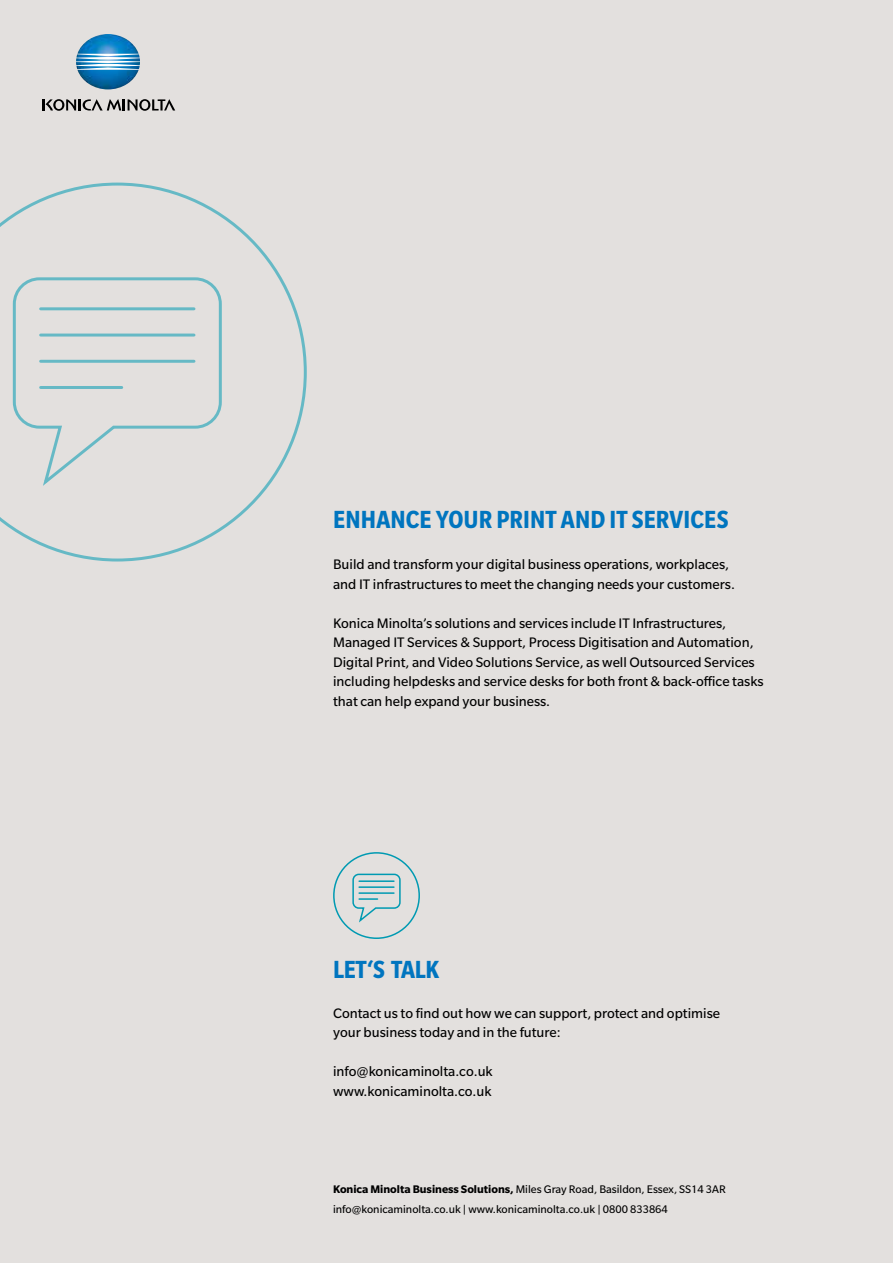
<style>
.page{position:relative;width:893px;height:1263px;background:#e3e0de}
.page>*{position:absolute;margin:0;border:0;box-sizing:border-box;transform-origin:0 0}
.t1{font:700 condensed 27px "Slate Pro";color:#0075bf}
.t2{font:15px/19.5px "Slate Pro";color:#000}
.t3{font:12px/19.5px "Slate Pro";color:#000}
.s1{font-weight:700}
</style>
<div class="page">
<img style="left:76px;top:34px;width:64px;height:55px">
<svg style="left:43px;top:99px;width:132px;height:12px"></svg>
<div style="left:333px;top:852px;width:87px;height:87px;border:2px solid #009ab2;border-radius:50%"></div>
<svg style="left:352px;top:873px;width:49px;height:50px"></svg>
<svg style="left:0;top:183px;width:307px;height:378px"></svg>
<svg style="left:11px;top:276px;width:212px;height:214px"></svg>
<hr style="left:41px;top:307px;width:153px;height:3px;background:#009ab2">
<hr style="left:41px;top:334px;width:153px;height:3px;background:#009ab2">
<hr style="left:41px;top:360px;width:153px;height:3px;background:#009ab2">
<hr style="left:41px;top:386px;width:81px;height:3px;background:#009ab2">
<h1 class="t1" style="left:333px;top:505px;width:397px">ENHANCE YOUR PRINT AND IT SERVICES</h1>
<p class="t2" style="left:333px;top:555px;width:403px">Build and transform your digital business operations, workplaces, and IT infrastructures to meet the changing needs your customers.</p>
<p class="t2" style="left:333px;top:613px;width:432px">Konica Minolta’s solutions and services include IT Infrastructures, Managed IT Services &amp; Support, Process Digitisation and Automation, Digital Print, and Video Solutions Service, as well Outsourced Services including helpdesks and service desks for both front &amp; back-office tasks that can help expand your business.</p>
<h1 class="t1" style="left:333px;top:955px;width:108px">LET‘S TALK</h1>
<p class="t2" style="left:333px;top:1003px;width:389px">Contact us to find out how we can support, protect and optimise your business today and in the future:</p>
<p class="t2" style="left:333px;top:1062px;width:161px">info@konicaminolta.co.uk www.konicaminolta.co.uk</p>
<p class="t3" style="left:333px;top:1179px;width:394px"><span class="s1">Konica Minolta Business Solutions,</span> Miles Gray Road, Basildon, Essex, SS14 3AR info@konicaminolta.co.uk | www.konicaminolta.co.uk | 0800 833864</p>
</div>
